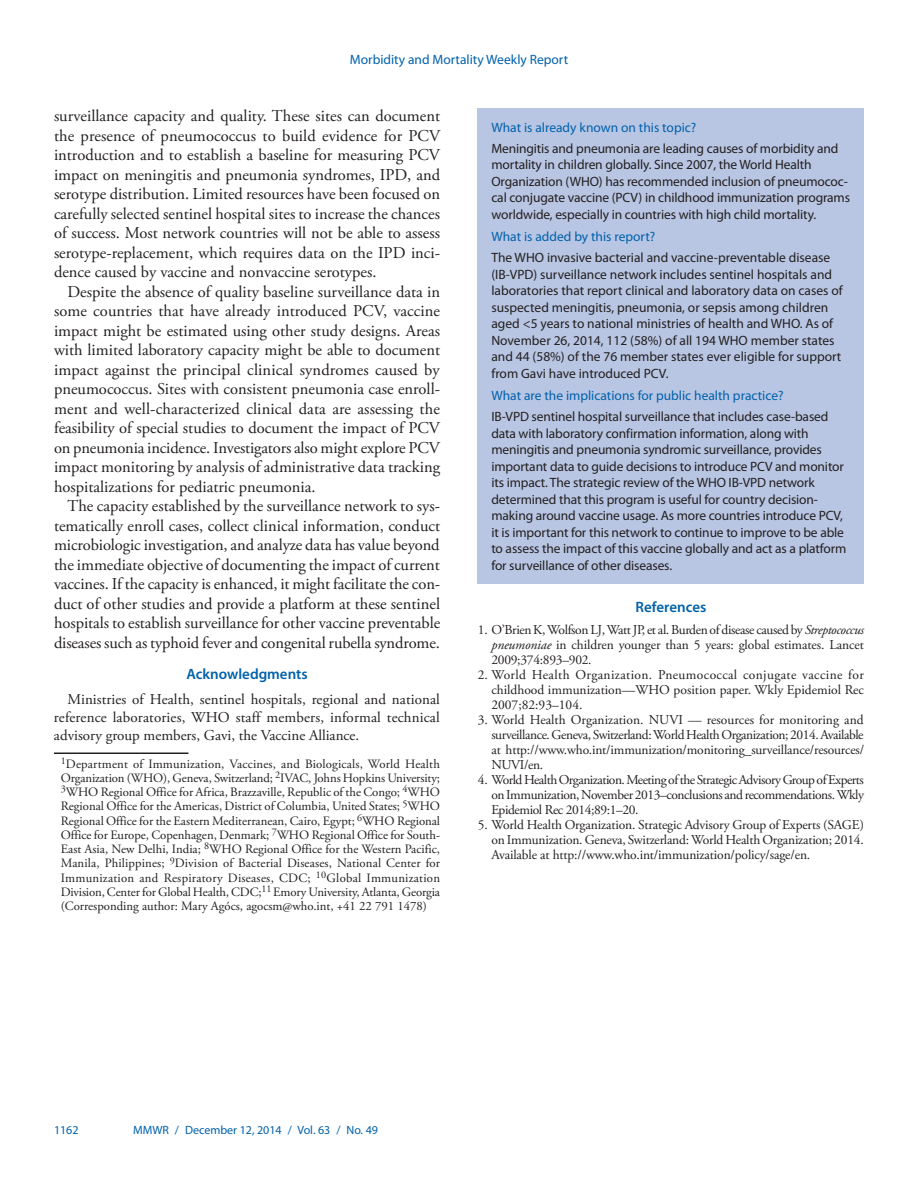
<style>
.page{position:relative;width:918px;height:1188px;background:#fff}
.page>*{position:absolute;margin:0;border:0;box-sizing:border-box;transform-origin:0 0}
.Paragraph{font:16.5px/19.5px "Adobe Garamond Pro";color:#231f20;text-align:justify}
.Acknowledgment{font:15px/18px "Adobe Garamond Pro";color:#231f20;text-align:justify}
.Acknowledgment_Head{font:600 15px "Myriad Pro";color:#0161ab}
.Ref_Title{font:600 15px "Myriad Pro";color:#0161ab}
.Summary_Box_Text{font:13.5px/16.5px "Myriad Pro";letter-spacing:-.01em;color:#231f20}
.References{font:13.5px/15px "Adobe Garamond Pro";letter-spacing:-.01em;color:#231f20;text-align:justify}
.Summary_Box_Heading{font:13.5px "Myriad Pro";color:#0161ab}
.Author_Affiliations{font:12.75px/14.2px "Adobe Garamond Pro";color:#231f20;text-align:justify}
.t1{font:12px "Myriad Pro";color:#0161ab}
.s1{font-style:italic}
</style>
<div class="page">
<hr style="left:54px;top:753px;width:134px;height:1px;background:#231f20">
<div style="left:478px;top:108px;width:386px;height:475px;background:#b8c6e3"></div>
<p class="Summary_Box_Heading" style="left:350px;top:51px;width:220px">Morbidity and Mortality Weekly Report</p>
<p class="Paragraph" style="left:54px;top:107px;width:388px">surveillance capacity and quality. These sites can document the presence of pneumococcus to build evidence for PCV introduction and to establish a baseline for measuring PCV impact on meningitis and pneumonia syndromes, IPD, and serotype distribution. Limited resources have been focused on carefully selected sentinel hospital sites to increase the chances of success. Most network countries will not be able to assess serotype-replacement, which requires data on the IPD inci&shy;dence caused by vaccine and nonvaccine serotypes.</p>
<p class="Paragraph" style="left:54px;top:282px;width:388px;text-indent:13px">Despite the absence of quality baseline surveillance data in some countries that have already introduced PCV, vaccine impact might be estimated using other study designs. Areas with limited laboratory capacity might be able to document impact against the principal clinical syndromes caused by pneumococcus. Sites with consistent pneumonia case enroll&shy;ment and well-characterized clinical data are assessing the feasibility of special studies to document the impact of PCV on pneumonia incidence. Investigators also might explore PCV impact monitoring by analysis of administrative data tracking hospitalizations for pediatric pneumonia.</p>
<p class="Paragraph" style="left:54px;top:497px;width:388px;text-indent:13px">The capacity established by the surveillance network to sys&shy;tematically enroll cases, collect clinical information, conduct microbiologic investigation, and analyze data has value beyond the immediate objective of documenting the impact of current vaccines. If the capacity is enhanced, it might facilitate the con&shy;duct of other studies and provide a platform at these sentinel hospitals to establish surveillance for other vaccine preventable diseases such as typhoid fever and congenital rubella syndrome.</p>
<p class="Acknowledgment_Head" style="left:186px;top:665px;width:123px">Acknowledgments</p>
<p class="Acknowledgment" style="left:54px;top:691px;width:387px;text-indent:13px">Ministries of Health, sentinel hospitals, regional and national reference laboratories, WHO staff members, informal technical advisory group members, Gavi, the Vaccine Alliance.</p>
<p class="Author_Affiliations" style="left:61px;top:757px;width:381px"><sup>1</sup>Department of Immunization, Vaccines, and Biologicals, World Health Organization (WHO), Geneva, Switzerland; <sup>2</sup>IVAC, Johns Hopkins University; <sup>3</sup>WHO Regional Office for Africa, Brazzaville, Republic of the Congo; <sup>4</sup>WHO Regional Office for the Americas, District of Columbia, United States; <sup>5</sup>WHO Regional Office for the Eastern Mediterranean, Cairo, Egypt; <sup>6</sup>WHO Regional Office for Europe, Copenhagen, Denmark; <sup>7</sup>WHO Regional Office for South-East Asia, New Delhi, India; <sup>8</sup>WHO Regional Office for the Western Pacific, Manila, Philippines; <sup>9</sup>Division of Bacterial Diseases, National Center for Immunization and Respiratory Diseases, CDC; <sup>10</sup>Global Immunization Division, Center for Global Health, CDC;<sup>11</sup> Emory University, Atlanta, Georgia (Corresponding author: Mary Agócs, agocsm@who.int, +41 22 791 1478)</p>
<p class="Summary_Box_Heading" style="left:491px;top:119px;width:206px">What is already known on this topic?</p>
<p class="Summary_Box_Text" style="left:491px;top:140px;width:360px">Meningitis and pneumonia are leading causes of morbidity and mortality in children globally. Since 2007, the World Health Organization (WHO) has recommended inclusion of pneumococ&shy;cal conjugate vaccine (PCV) in childhood immunization programs worldwide, especially in countries with high child mortality.</p>
<p class="Summary_Box_Heading" style="left:491px;top:228px;width:165px">What is added by this report?</p>
<p class="Summary_Box_Text" style="left:491px;top:249px;width:353px">The WHO invasive bacterial and vaccine-preventable disease (IB-VPD) surveillance network includes sentinel hospitals and laboratories that report clinical and laboratory data on cases of suspected meningitis, pneumonia, or sepsis among children aged &lt;5 years to national ministries of health and WHO. As of November 26, 2014, 112 (58%) of all 194 WHO member states and 44 (58%) of the 76 member states ever eligible for support from Gavi have introduced PCV.</p>
<p class="Summary_Box_Heading" style="left:491px;top:387px;width:294px">What are the implications for public health practice?</p>
<p class="Summary_Box_Text" style="left:491px;top:408px;width:357px">IB-VPD sentinel hospital surveillance that includes case-based data with laboratory confirmation information, along with meningitis and pneumonia syndromic surveillance, provides important data to guide decisions to introduce PCV and monitor its impact. The strategic review of the WHO IB-VPD network determined that this program is useful for country decision&shy;making around vaccine usage. As more countries introduce PCV, it is important for this network to continue to improve to be able to assess the impact of this vaccine globally and act as a platform for surveillance of other diseases.</p>
<p class="Ref_Title" style="left:636px;top:598px;width:72px">References</p>
<p class="References" style="left:491px;top:623px;width:374px;text-indent:-13px">1. O’Brien K, Wolfson LJ, Watt JP, et al. Burden of disease caused by <span class="s1">Streptococcus pneumoniae</span> in children younger than 5 years: global estimates. Lancet 2009;374:893–902.</p>
<p class="References" style="left:491px;top:668px;width:374px;text-indent:-14px">2. World Health Organization. Pneumococcal conjugate vaccine for childhood immunization—WHO position paper. Wkly Epidemiol Rec 2007;82:93–104.</p>
<p class="References" style="left:491px;top:713px;width:374px;text-indent:-14px">3. World Health Organization. NUVI — resources for monitoring and surveillance. Geneva, Switzerland: World Health Organization; 2014. Available at http://www.who.int/immunization/monitoring_surveillance/resources/ NUVI/en.</p>
<p class="References" style="left:491px;top:773px;width:374px;text-indent:-14px">4. World Health Organization. Meeting of the Strategic Advisory Group of Experts on Immunization, November 2013–conclusions and recommendations. Wkly Epidemiol Rec 2014;89:1–20.</p>
<p class="References" style="left:491px;top:818px;width:374px;text-indent:-14px">5. World Health Organization. Strategic Advisory Group of Experts (SAGE) on Immunization. Geneva, Switzerland: World Health Organization; 2014.<br>Available at http://www.who.int/immunization/policy/sage/en.</p>
<p class="t1" style="left:54px;top:1123px;width:26px">1162</p>
<p class="t1" style="left:133px;top:1123px;width:246px">MMWR / December 12, 2014 / Vol. 63 / No. 49</p>
</div>
